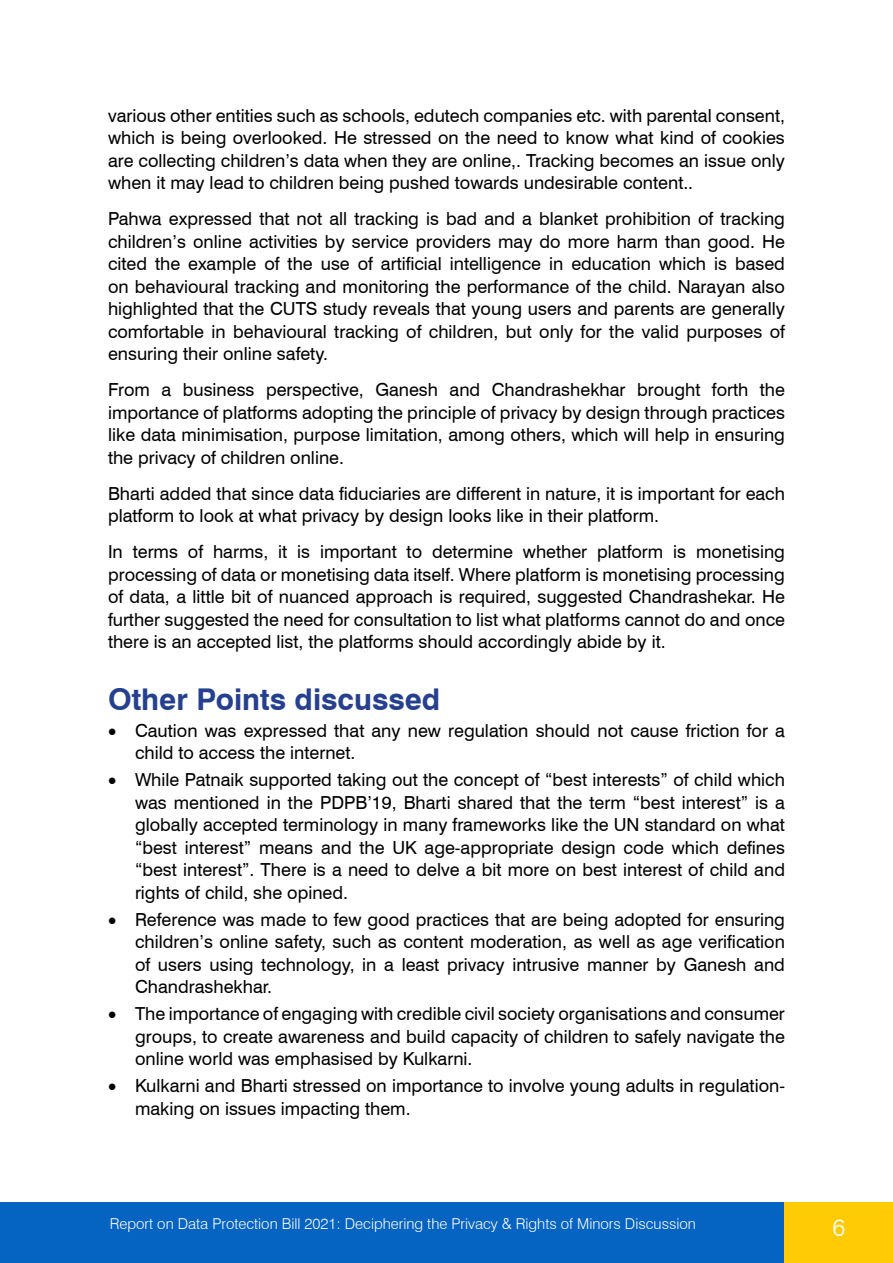
<style>
.page{position:relative;width:893px;height:1263px;background:#fff}
.page>*{position:absolute;margin:0;border:0;box-sizing:border-box;transform-origin:0 0}
.t1{font:700 30px "Swiss 721 BT";color:#25408f}
.t2{font:300 24px "Swiss 721 BT";color:#fff}
.t3{font:18px/22.5px "Swiss 721 BT";color:#000;text-align:justify}
.t4{font:300 15px "Swiss 721 BT";color:#fff}
</style>
<div class="page">
<div style="left:0;top:1202px;width:893px;height:61px;background:#0563c1"></div>
<div style="left:785px;top:1202px;width:108px;height:61px;background:#ffcb05"></div>
<p class="t3" style="left:108px;top:104px;width:678px">various other entities such as schools, edutech companies etc. with parental consent, which is being overlooked. He stressed on the need to know what kind of cookies are collecting children’s data when they are online,. Tracking becomes an issue only when it may lead to children being pushed towards undesirable content..</p>
<p class="t3" style="left:108px;top:207px;width:678px">Pahwa expressed that not all tracking is bad and a blanket prohibition of tracking children’s online activities by service providers may do more harm than good. He cited the example of the use of artificial intelligence in education which is based on behavioural tracking and monitoring the performance of the child. Narayan also highlighted that the CUTS study reveals that young users and parents are generally comfortable in behavioural tracking of children, but only for the valid purposes of ensuring their online safety.</p>
<p class="t3" style="left:108px;top:378px;width:678px">From a business perspective, Ganesh and Chandrashekhar brought forth the importance of platforms adopting the principle of privacy by design through practices like data minimisation, purpose limitation, among others, which will help in ensuring the privacy of children online.</p>
<p class="t3" style="left:108px;top:482px;width:678px">Bharti added that since data fiduciaries are different in nature, it is important for each platform to look at what privacy by design looks like in their platform.</p>
<p class="t3" style="left:108px;top:540px;width:678px">In terms of harms, it is important to determine whether platform is monetising processing of data or monetising data itself. Where platform is monetising processing of data, a little bit of nuanced approach is required, suggested Chandrashekar. He further suggested the need for consultation to list what platforms cannot do and once there is an accepted list, the platforms should accordingly abide by it.</p>
<h1 class="t1" style="left:108px;top:681px;width:334px">Other Points discussed</h1>
<p class="t3" style="left:135px;top:719px;width:651px;text-indent:-27px">• Caution was expressed that any new regulation should not cause friction for a child to access the internet.</p>
<p class="t3" style="left:135px;top:768px;width:651px;text-indent:-27px">• While Patnaik supported taking out the concept of “best interests” of child which was mentioned in the PDPB’19, Bharti shared that the term “best interest” is a globally accepted terminology in many frameworks like the UN standard on what “best interest” means and the UK age-appropriate design code which defines “best interest”. There is a need to delve a bit more on best interest of child and rights of child, she opined.</p>
<p class="t3" style="left:135px;top:908px;width:651px;text-indent:-27px">• Reference was made to few good practices that are being adopted for ensuring children’s online safety, such as content moderation, as well as age verification of users using technology, in a least privacy intrusive manner by Ganesh and Chandrashekhar.</p>
<p class="t3" style="left:135px;top:1002px;width:651px;text-indent:-27px">• The importance of engaging with credible civil society organisations and consumer groups, to create awareness and build capacity of children to safely navigate the online world was emphasised by Kulkarni.</p>
<p class="t3" style="left:135px;top:1074px;width:651px;text-indent:-27px">• Kulkarni and Bharti stressed on importance to involve young adults in regulation&shy;making on issues impacting them.</p>
<p class="t4" style="left:110px;top:1214px;width:587px">Report on Data Protection Bill 2021: Deciphering the Privacy &amp; Rights of Minors Discussion</p>
<h2 class="t2" style="left:833px;top:1213px;width:14px">6</h2>
</div>
